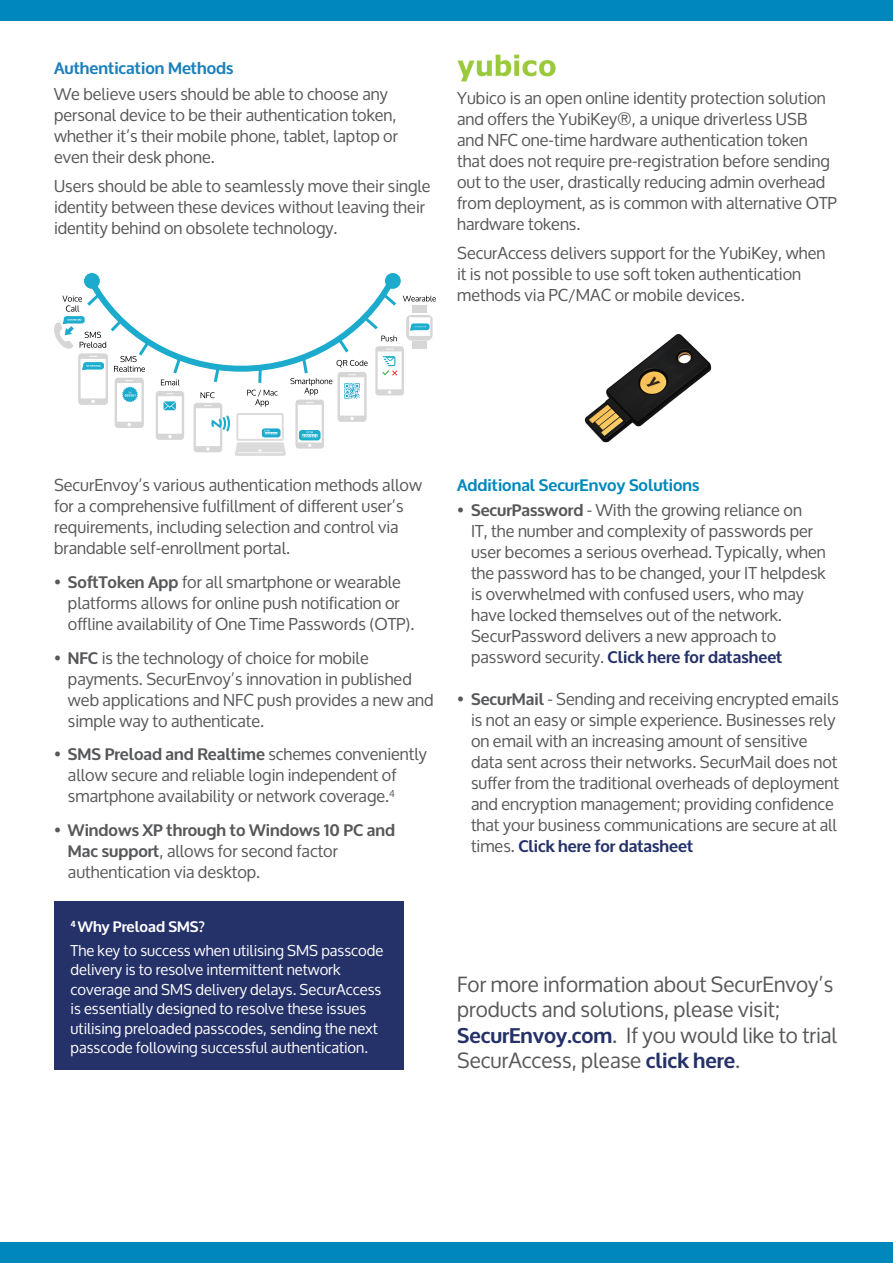
<style>
.page{position:relative;width:893px;height:1263px;background:#fff}
.page>*{position:absolute;margin:0;border:0;box-sizing:border-box;transform-origin:0 0}
.t1{font:21px/25.5px "Oxygen";color:#57585a}
.t2{font:16.5px/21px "Oxygen";color:#57585a}
.Sub-headings{font:700 16.5px "Oxygen";color:#0088bd}
.Sub-headings-2{font:700 16.5px "Oxygen";color:#1b80bc}
.t3{font:15px/19.5px "Oxygen";color:#fff}
.t4{font:700 15px "Oxygen";color:#fff}
.s1{font-weight:700}
.s2{font-weight:700;color:#253169}
</style>
<div class="page">
<svg style="left:54px;top:273px;width:382px;height:183px"></svg>
<img style="left:457px;top:54px;width:99px;height:27px">
<div style="left:54px;top:901px;width:350px;height:169px;background:#253169"></div>
<div style="left:0;top:0;width:893px;height:21px;background:#0088bd"></div>
<div style="left:0;top:1242px;width:893px;height:21px;background:#0088bd"></div>
<img style="left:584px;top:334px;width:128px;height:109px">
<div style="left:662px;top:421px;width:54px;height:24px;background:#fff"></div>
<p class="Sub-headings-2" style="left:54px;top:58px;width:181px">Authentication Methods</p>
<p class="t2" style="left:54px;top:83px;width:345px">We believe users should be able to choose any personal device to be their authentication token, whether it’s their mobile phone, tablet, laptop or even their desk phone.</p>
<p class="t2" style="left:54px;top:176px;width:378px">Users should be able to seamlessly move their single identity between these devices without leaving their identity behind on obsolete technology.</p>
<p class="t2" style="left:457px;top:88px;width:381px">Yubico is an open online identity protection solution and offers the YubiKey®, a unique driverless USB and NFC one-time hardware authentication token that does not require pre-registration before sending out to the user, drastically reducing admin overhead from deployment, as is common with alternative OTP hardware tokens.</p>
<p class="t2" style="left:457px;top:243px;width:370px">SecurAccess delivers support for the YubiKey, when it is not possible to use soft token authentication methods via PC/MAC or mobile devices.</p>
<p class="t2" style="left:54px;top:475px;width:370px">SecurEnvoy’s various authentication methods allow for a comprehensive fulfillment of different user’s requirements, including selection and control via brandable self-enrollment portal.</p>
<p class="t2" style="left:68px;top:572px;width:348px;text-indent:-14px">• <span class="s1">SoftToken App</span> for all smartphone or wearable platforms allows for online push notification or offline availability of One Time Passwords (OTP).</p>
<p class="t2" style="left:68px;top:647px;width:367px;text-indent:-14px">• <span class="s1">NFC</span> is the technology of choice for mobile payments. SecurEnvoy’s innovation in published web applications and NFC push provides a new and simple way to authenticate.</p>
<p class="t2" style="left:68px;top:744px;width:361px;text-indent:-14px">• <span class="s1">SMS Preload and Realtime</span> schemes conveniently allow secure and reliable login independent of smartphone availability or network coverage.<sup>4</sup></p>
<p class="t2" style="left:68px;top:820px;width:329px;text-indent:-14px">• <span class="s1">Windows XP through to Windows 10 PC and<br>Mac support</span>, allows for second factor authentication via desktop.</p>
<p class="t4" style="left:71px;top:917px;width:136px"><sup>4</sup> Why Preload SMS?</p>
<p class="t3" style="left:71px;top:941px;width:314px">The key to success when utilising SMS passcode delivery is to resolve intermittent network coverage and SMS delivery delays. SecurAccess is essentially designed to resolve these issues utilising preloaded passcodes, sending the next passcode following successful authentication.</p>
<p class="Sub-headings" style="left:457px;top:475px;width:244px">Additional SecurEnvoy Solutions</p>
<p class="t2" style="left:471px;top:500px;width:356px;text-indent:-14px">• <span class="s1">SecurPassword</span> - With the growing reliance on<br>IT, the number and complexity of passwords per user becomes a serious overhead. Typically, when the password has to be changed, your IT helpdesk is overwhelmed with confused users, who may have locked themselves out of the network.<br>SecurPassword delivers a new approach to password security. <span class="s2">Click here for datasheet</span></p>
<p class="t2" style="left:471px;top:689px;width:369px;text-indent:-14px">• <span class="s1">SecurMail</span> - Sending and receiving encrypted emails is not an easy or simple experience. Businesses rely on email with an increasing amount of sensitive data sent across their networks. SecurMail does not suffer from the traditional overheads of deployment and encryption management; providing confidence that your business communications are secure at all times. <span class="s2">Click here for datasheet</span></p>
<p class="t1" style="left:457px;top:972px;width:382px">For more information about SecurEnvoy’s products and solutions, please visit; <span class="s2">SecurEnvoy.com</span>. If you would like to trial SecurAccess, please <span class="s2">click here</span>.</p>
</div>
